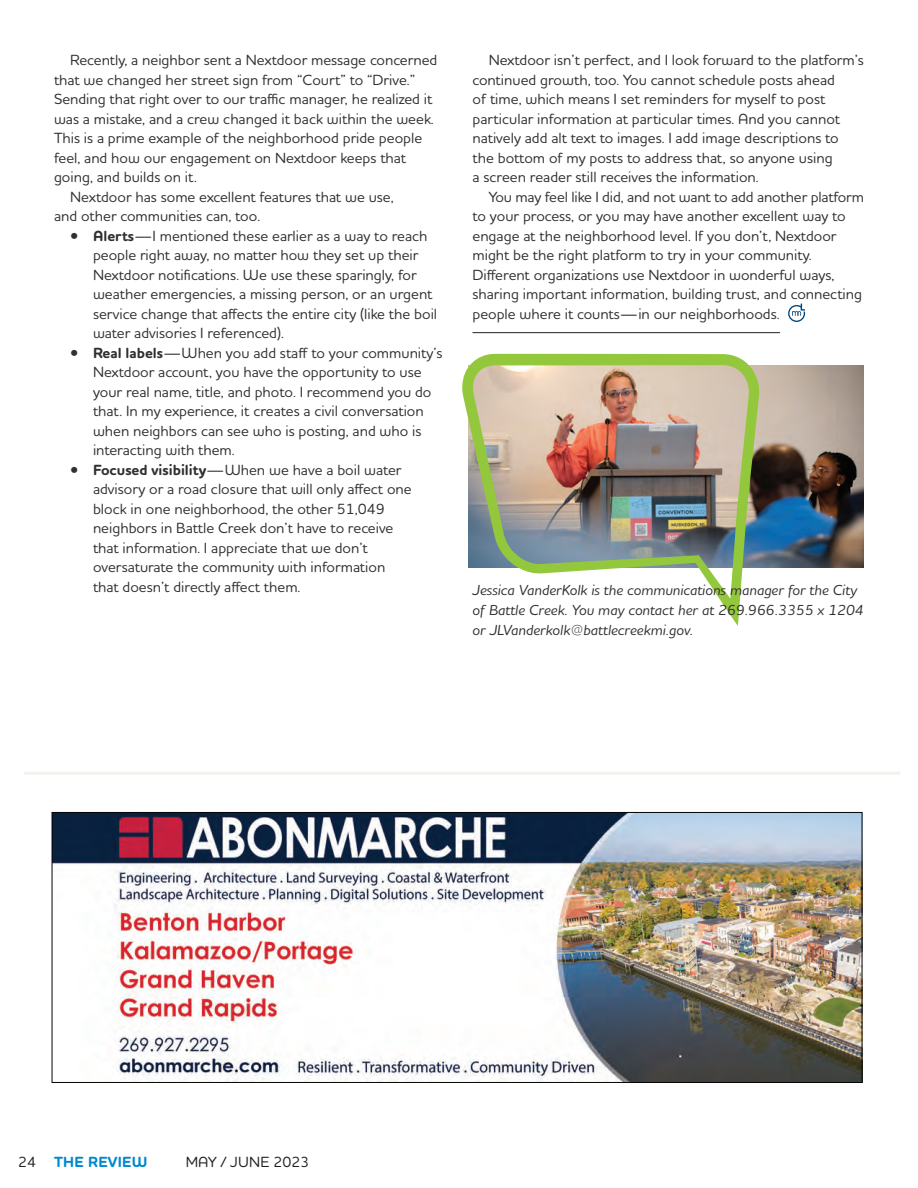
<style>
.page{position:relative;width:918px;height:1188px;background:#fff}
.page>*{position:absolute;margin:0;border:0;box-sizing:border-box;transform-origin:0 0}
.Bulleted_Text_GF{font:500 15px/19.5px "Houschka Rounded Alt";color:#312f30}
.Secondary_Paragraph{font:500 15px/19.5px "Houschka Rounded Alt";color:#312f30}
.Final_Paragraph_with{font:500 15px/19.5px "Houschka Rounded Alt";color:#312f30}
.t1{font:500 15px "Houschka Rounded Alt";letter-spacing:.005em;color:#231f20}
.t2{font:700 15px "Houschka Rounded Alt";letter-spacing:.015em;color:#0089cf}
.Writer_byline_GF{font:italic 500 14.85px/20.2px "Houschka Rounded Alt";color:#312f30}
.s1{font-weight:700}
.s2{font-weight:500;color:#231f20}
</style>
<div class="page">
<img style="left:54px;top:814px;width:806px;height:267px">
<img style="left:759px;top:366px;width:105px;height:202px">
<img style="left:462px;top:354px;width:297px;height:272px">
<hr style="left:472px;top:332px;width:308px;height:1px;background:#231f20">
<svg style="left:788px;top:304px;width:17px;height:18px"></svg>
<hr style="left:24px;top:772px;width:876px;height:3px;background:#f1f3ed">
<p class="Secondary_Paragraph" style="left:54px;top:50px;width:385px;text-indent:16px">Recently, a neighbor sent a Nextdoor message concerned that we changed her street sign from “Court” to “Drive.” Sending that right over to our traffic manager, he realized it was a mistake, and a crew changed it back within the week.<br>This is a prime example of the neighborhood pride people feel, and how our engagement on Nextdoor keeps that going, and builds on it.</p>
<p class="Secondary_Paragraph" style="left:54px;top:186px;width:341px;text-indent:16px">Nextdoor has some excellent features that we use, and other communities can, too.</p>
<p class="Bulleted_Text_GF" style="left:93px;top:225px;width:346px;text-indent:-22px">• <span class="s1">Alerts</span>—I mentioned these earlier as a way to reach people right away, no matter how they set up their Nextdoor notifications. We use these sparingly, for weather emergencies, a missing person, or an urgent service change that affects the entire city (like the boil water advisories I referenced).</p>
<p class="Bulleted_Text_GF" style="left:93px;top:342px;width:351px;text-indent:-22px">• <span class="s1">Real labels</span>—When you add staff to your community’s Nextdoor account, you have the opportunity to use your real name, title, and photo. I recommend you do that. In my experience, it creates a civil conversation when neighbors can see who is posting, and who is interacting with them.</p>
<p class="Bulleted_Text_GF" style="left:93px;top:459px;width:320px;text-indent:-22px">• <span class="s1">Focused visibility</span>—When we have a boil water advisory or a road closure that will only affect one block in one neighborhood, the other 51,049 neighbors in Battle Creek don’t have to receive that information. I appreciate that we don’t oversaturate the community with information that doesn’t directly affect them.</p>
<p class="Secondary_Paragraph" style="left:472px;top:50px;width:393px;text-indent:16px">Nextdoor isn’t perfect, and I look forward to the platform’s continued growth, too. You cannot schedule posts ahead<br>of time, which means I set reminders for myself to post particular information at particular times. And you cannot natively add alt text to images. I add image descriptions to the bottom of my posts to address that, so anyone using<br>a screen reader still receives the information.</p>
<p class="Final_Paragraph_with" style="left:472px;top:186px;width:393px;text-indent:16px">You may feel like I did, and not want to add another platform to your process, or you may have another excellent way to engage at the neighborhood level. If you don’t, Nextdoor might be the right platform to try in your community.<br>Different organizations use Nextdoor in wonderful ways, sharing important information, building trust, and connecting people where it counts—in our neighborhoods.</p>
<p class="Writer_byline_GF" style="left:472px;top:579px;width:393px">Jessica VanderKolk is the communications manager for the City of Battle Creek. You may contact her at 269.966.3355 x 1204 or JLVanderkolk@battlecreekmi.gov.</p>
<p class="t2" style="left:18px;top:1152px;width:131px"><span class="s2">24</span> THE REVIEW</p>
<p class="t1" style="left:186px;top:1152px;width:125px">MAY / JUNE 2023</p>
</div>
